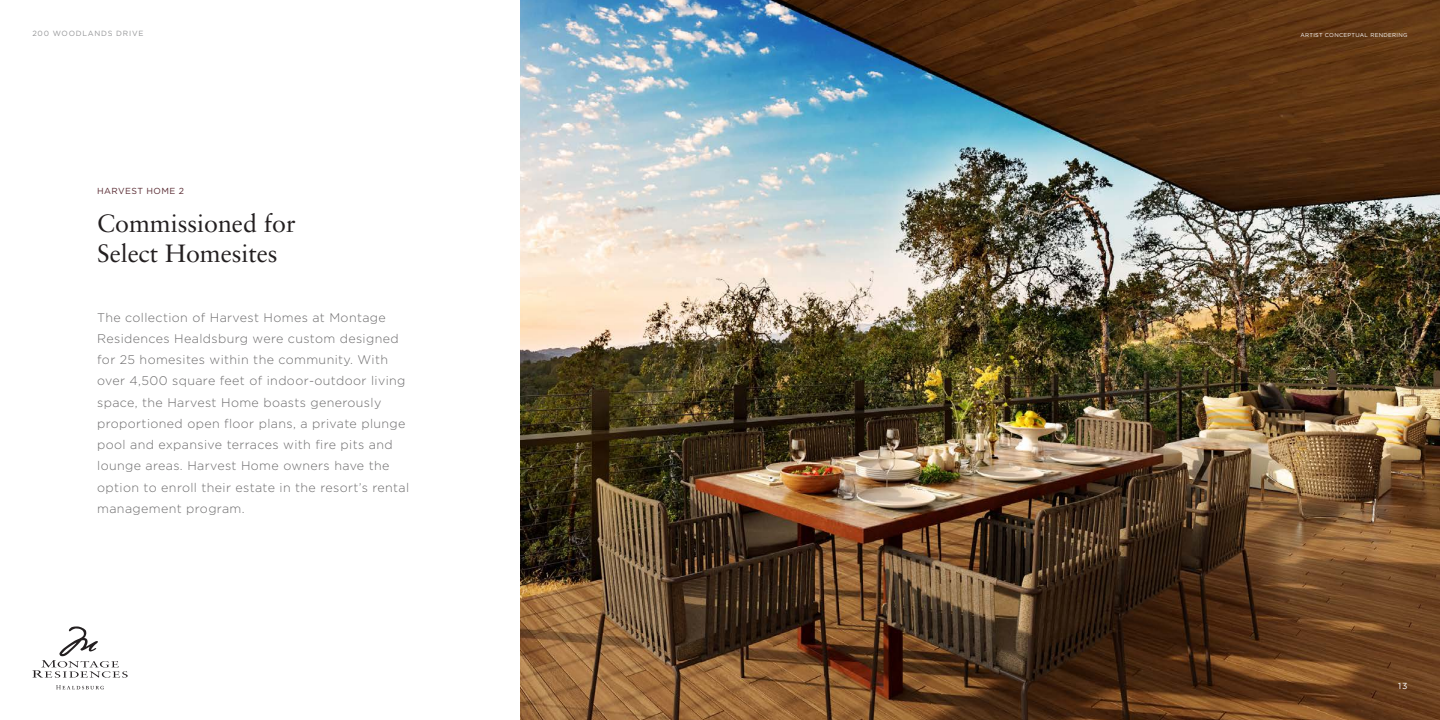
<style>
.page{position:relative;width:1440px;height:720px;background:#fff}
.page>*{position:absolute;margin:0;border:0;box-sizing:border-box;transform-origin:0 0}
.t1{font:25px "Sabon LT Pro";color:#231f20}
.t2{font:300 12.5px/21.2px "Gotham";letter-spacing:.03em;color:#6c6b6c}
.t3{font:8.75px "Gotham";letter-spacing:.05em;color:#582931}
.t4{font:8.75px "Gotham";color:#fff}
.t5{font:7.5px "Gotham";letter-spacing:.1em;color:#949597}
.t6{font:5.62px "Gotham";letter-spacing:.05em;color:#fff}
</style>
<div class="page">
<svg style="left:32px;top:626px;width:96px;height:52px"></svg>
<svg style="left:56px;top:685px;width:48px;height:4px"></svg>
<img style="left:520px;top:0;width:920px;height:720px">
<p class="t5" style="left:32px;top:29px;width:113px">200 WOODLANDS DRIVE</p>
<p class="t3" style="left:97px;top:185px;width:88px">HARVEST HOME 2</p>
<p class="t1" style="left:97px;top:208px;width:200px">Commissioned for</p>
<p class="t1" style="left:97px;top:238px;width:182px">Select Homesites</p>
<p class="t2" style="left:97px;top:306px;width:314px">The collection of Harvest Homes at Montage Residences Healdsburg were custom designed for 25 homesites within the community. With over 4,500 square feet of indoor-outdoor living space, the Harvest Home boasts generously proportioned open floor plans, a private plunge pool and expansive terraces with fire pits and lounge areas. Harvest Home owners have the option to enroll their estate in the resort’s rental management program.</p>
<p class="t6" style="left:1300px;top:32px;width:109px">ARTIST CONCEPTUAL RENDERING</p>
<p class="t4" style="left:1398px;top:681px;width:11px">13</p>
</div>
